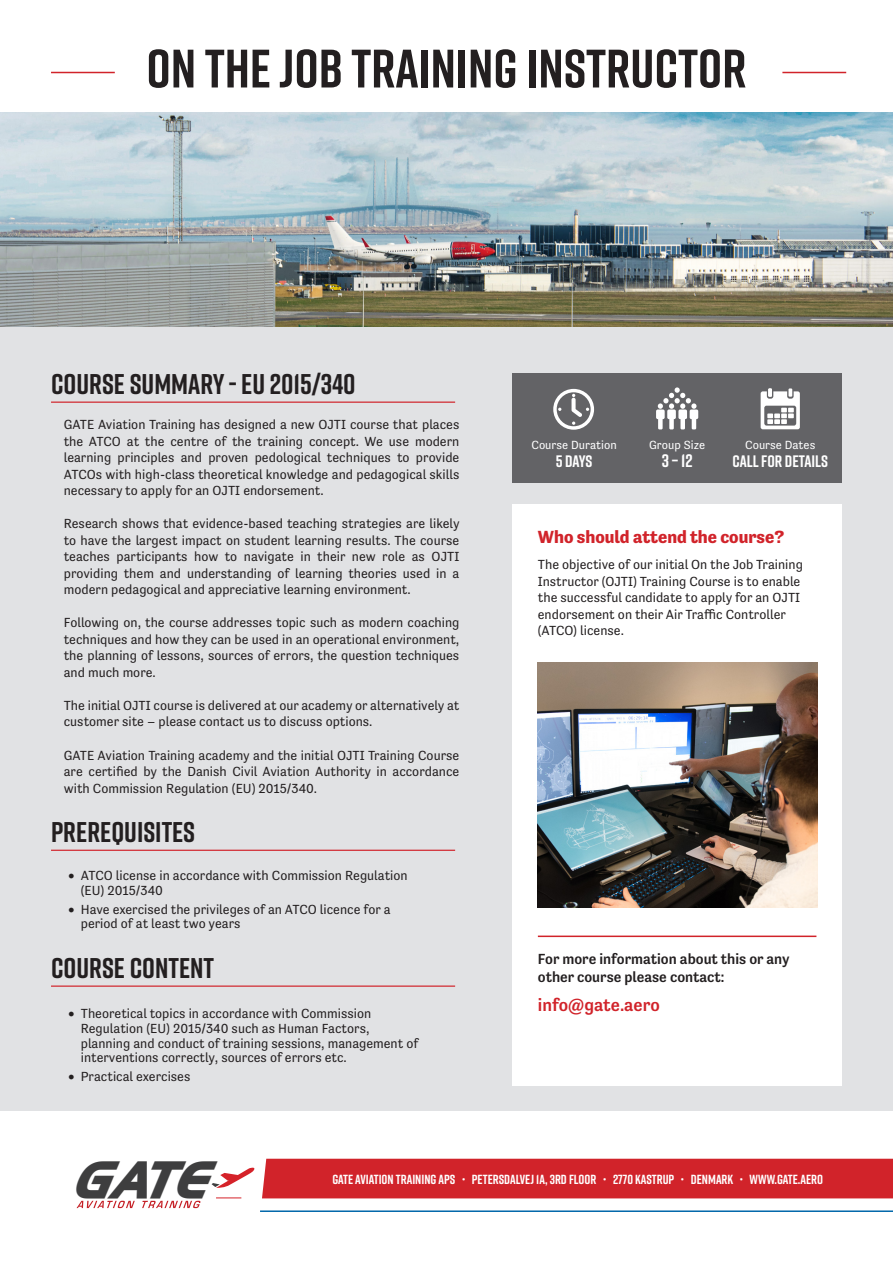
<style>
.page{position:relative;width:893px;height:1263px;background:#fff}
.page>*{position:absolute;margin:0;border:0;box-sizing:border-box;transform-origin:0 0}
.t1{font:700 54px "Rift";color:#231f20}
.t2{font:48.6px "AFPEPSI";color:#3e3e3f}
.Mellem{font:700 28.5px "Rift";color:#231f20}
.Brød{font:700 18.15px "Rift";color:#fff}
.Who_should_attend{font:700 18px "Tenso";color:#d1232a}
.t3{font:500 18px "Tenso";color:#d1232a}
.Brød-2{font:700 16.65px "Rift";color:#fff}
.For_more_info{font:500 15px/18px "Tenso";color:#231f20}
.Brød_indryk{font:13.5px/16.5px "Tenso";color:#231f20;text-align:justify}
.Bullets{font:13.5px/14.7px "Tenso";color:#231f20}
.Brød-3{font:13.5px/16.5px "Tenso";color:#231f20}
.t4{font:700 13.2px "Rift";color:#fff}
.Brød-4{font:12.15px "Tenso";color:#fff}
.s1{font-weight:500}
</style>
<div class="page">
<div style="left:0;top:182px;width:893px;height:929px;background:#e1e2e4"></div>
<img style="left:0;top:113px;width:893px;height:213px">
<div style="left:512px;top:504px;width:330px;height:581px;background:#fff"></div>
<hr style="left:538px;top:935px;width:278px;height:2px;background:#d1232a">
<img style="left:538px;top:663px;width:280px;height:244px">
<hr style="left:51px;top:402px;width:404px;height:1px;background:#d1232a">
<hr style="left:51px;top:850px;width:404px;height:1px;background:#d1232a">
<hr style="left:51px;top:985px;width:404px;height:2px;background:#d1232a">
<div style="left:262px;top:1159px;width:631px;height:39px;background:#d1232a"></div>
<hr style="left:260px;top:1210px;width:633px;height:2px;background:#0067aa">
<svg style="left:212px;top:1167px;width:43px;height:21px"></svg>
<svg style="left:216px;top:1197px;width:25px;height:1px"></svg>
<svg style="left:77px;top:1201px;width:58px;height:7px"></svg>
<svg style="left:142px;top:1201px;width:59px;height:7px"></svg>
<hr style="left:51px;top:72px;width:64px;height:1px;background:#d1232a">
<hr style="left:782px;top:72px;width:64px;height:1px;background:#d1232a">
<div style="left:512px;top:374px;width:330px;height:109px;background:#636366"></div>
<svg style="left:761px;top:388px;width:39px;height:41px"></svg>
<svg style="left:553px;top:389px;width:41px;height:41px"></svg>
<svg style="left:656px;top:387px;width:42px;height:42px"></svg>
<p class="t1" style="left:146px;top:30px;width:602px">ON THE JOB TRAINING INSTRUCTOR</p>
<p class="Mellem" style="left:51px;top:363px;width:306px">COURSE SUMMARY - EU 2015/340</p>
<p class="Brød_indryk" style="left:64px;top:416px;width:397px">GATE Aviation Training has designed a new OJTI course that places the ATCO at the centre of the training concept. We use modern learning principles and proven pedological techniques to provide ATCOs with high-class theoretical knowledge and pedagogical skills necessary to apply for an OJTI endorsement.</p>
<p class="Brød_indryk" style="left:64px;top:515px;width:397px">Research shows that evidence-based teaching strategies are likely to have the largest impact on student learning results. The course teaches participants how to navigate in their new role as OJTI providing them and understanding of learning theories used in a modern pedagogical and appreciative learning environment.</p>
<p class="Brød_indryk" style="left:64px;top:614px;width:397px">Following on, the course addresses topic such as modern coaching techniques and how they can be used in an operational environment, the planning of lessons, sources of errors, the question techniques and much more.</p>
<p class="Brød_indryk" style="left:64px;top:697px;width:397px">The initial OJTI course is delivered at our academy or alternatively at customer site – please contact us to discuss options.</p>
<p class="Brød_indryk" style="left:64px;top:746px;width:397px">GATE Aviation Training academy and the initial OJTI Training Course are certified by the Danish Civil Aviation Authority in accordance with Commission Regulation (EU) 2015/340.</p>
<p class="Mellem" style="left:51px;top:812px;width:146px">PREREQUISITES</p>
<p class="Bullets" style="left:81px;top:868px;width:328px;text-indent:-13px"><span class="s1">•</span> ATCO license in accordance with Commission Regulation (EU) 2015/340</p>
<p class="Bullets" style="left:81px;top:902px;width:311px;text-indent:-13px"><span class="s1">•</span> Have exercised the privileges of an ATCO licence for a period of at least two years</p>
<p class="Mellem" style="left:51px;top:947px;width:165px">COURSE CONTENT</p>
<p class="Bullets" style="left:81px;top:1006px;width:339px;text-indent:-13px"><span class="s1">•</span> Theoretical topics in accordance with Commission Regulation (EU) 2015/340 such as Human Factors, planning and conduct of training sessions, management of interventions correctly, sources of errors etc.</p>
<p class="Bullets" style="left:68px;top:1069px;width:124px"><span class="s1">•</span> Practical exercises</p>
<p class="Brød-4" style="left:531px;top:438px;width:87px">Course Duration</p>
<p class="Brød-2" style="left:556px;top:449px;width:38px">5 DAYS</p>
<p class="Brød-4" style="left:649px;top:438px;width:57px">Group Size</p>
<p class="Brød" style="left:662px;top:447px;width:32px">3 – 12</p>
<p class="Brød-4" style="left:745px;top:438px;width:72px">Course Dates</p>
<p class="Brød-2" style="left:732px;top:449px;width:97px">CALL FOR DETAILS</p>
<p class="Who_should_attend" style="left:538px;top:526px;width:248px">Who should attend the course?</p>
<p class="Brød-3" style="left:538px;top:556px;width:267px">The objective of our initial On the Job Training Instructor (OJTI) Training Course is to enable the successful candidate to apply for an OJTI endorsement on their Air Traffic Controller (ATCO) license.</p>
<p class="For_more_info" style="left:538px;top:950px;width:253px">For more information about this or any other course please contact:</p>
<p class="t3" style="left:538px;top:995px;width:123px">info@gate.aero</p>
<p class="t2" style="left:71px;top:1159px;width:144px">GATE</p>
<p class="t4" style="left:332px;top:1170px;width:492px">GATE AVIATION TRAINING APS • PETERSDALVEJ 1A, 3RD FLOOR • 2770 KASTRUP • DENMARK • WWW.GATE.AERO</p>
</div>
